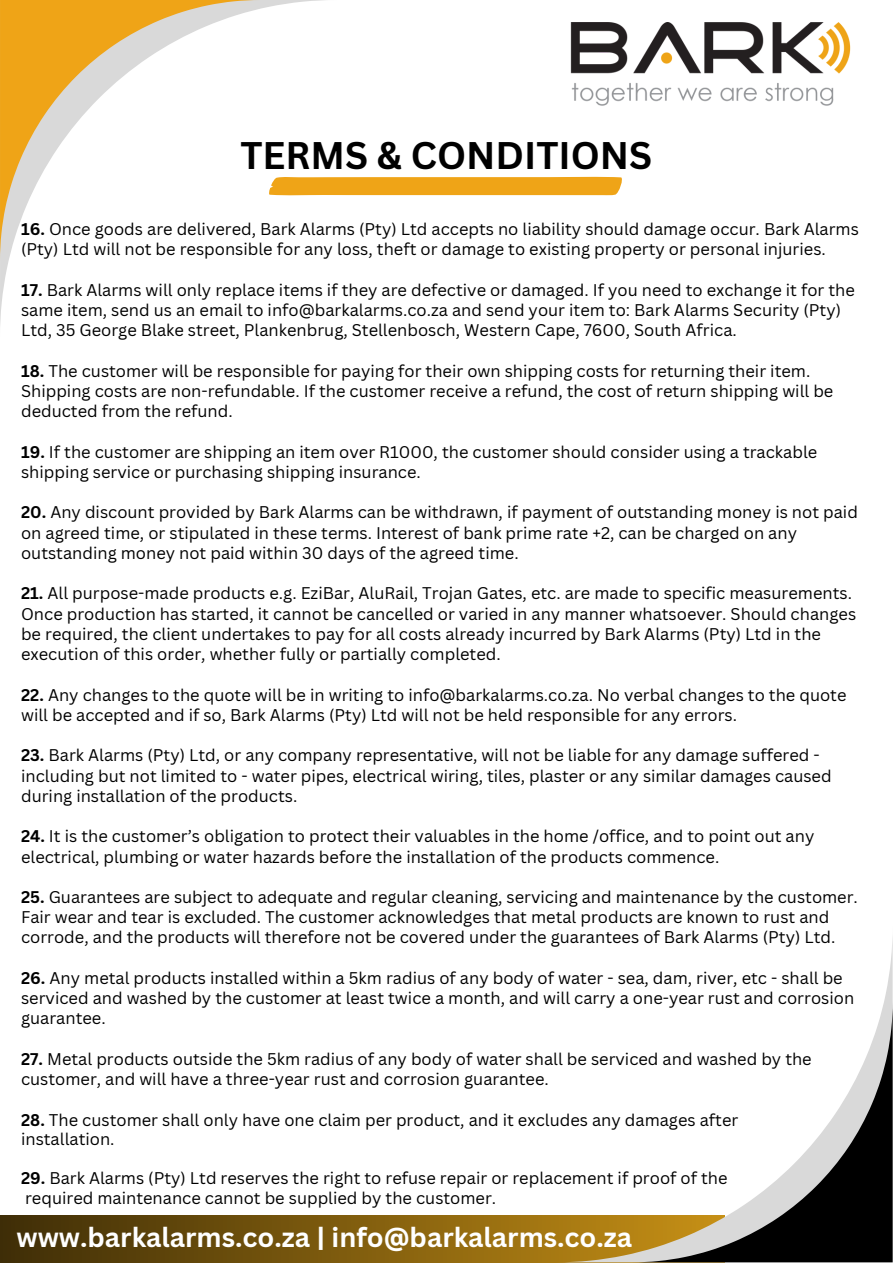
<style>
.page{position:relative;width:893px;height:1264px;background:#fff}
.page>*{position:absolute;margin:0;border:0;box-sizing:border-box;transform-origin:0 0}
.t1{font:700 37.5px "Canva Sans";color:#000}
.t2{font:700 27px "Canva Sans";color:#fff}
.t3{font:16.5px/20.2px "Canva Sans";color:#000}
.s1{font-weight:700}
</style>
<div class="page">
<svg style="left:0;top:0;width:336px;height:324px"></svg>
<svg style="left:0;top:0;width:260px;height:260px"></svg>
<svg style="left:0;top:1215px;width:556px;height:47px;background:#72530c"></svg>
<svg style="left:556px;top:951px;width:336px;height:311px"></svg>
<svg style="left:632px;top:1001px;width:260px;height:261px"></svg>
<img style="left:570px;top:23px;width:280px;height:83px">
<svg style="left:268px;top:176px;width:354px;height:19px;background:#f0aa28"></svg>
<p class="t1" style="left:240px;top:129px;width:413px">TERMS &amp; CONDITIONS</p>
<p class="t3" style="left:21px;top:218px;width:839px"><span class="s1">16.</span> Once goods are delivered, Bark Alarms (Pty) Ltd accepts no liability should damage occur. Bark Alarms (Pty) Ltd will not be responsible for any loss, theft or damage to existing property or personal injuries.</p>
<p class="t3" style="left:21px;top:279px;width:835px"><span class="s1">17.</span> Bark Alarms will only replace items if they are defective or damaged. If you need to exchange it for the same item, send us an email to info@barkalarms.co.za and send your item to: Bark Alarms Security (Pty)<br>Ltd, 35 George Blake street, Plankenbrug, Stellenbosch, Western Cape, 7600, South Africa.</p>
<p class="t3" style="left:21px;top:360px;width:813px"><span class="s1">18.</span> The customer will be responsible for paying for their own shipping costs for returning their item.<br>Shipping costs are non-refundable. If the customer receive a refund, the cost of return shipping will be deducted from the refund.</p>
<p class="t3" style="left:21px;top:441px;width:797px"><span class="s1">19.</span> If the customer are shipping an item over R1000, the customer should consider using a trackable shipping service or purchasing shipping insurance.</p>
<p class="t3" style="left:21px;top:502px;width:838px"><span class="s1">20.</span> Any discount provided by Bark Alarms can be withdrawn, if payment of outstanding money is not paid on agreed time, or stipulated in these terms. Interest of bank prime rate +2, can be charged on any outstanding money not paid within 30 days of the agreed time.</p>
<p class="t3" style="left:21px;top:583px;width:836px"><span class="s1">21.</span> All purpose-made products e.g. EziBar, AluRail, Trojan Gates, etc. are made to specific measurements.<br>Once production has started, it cannot be cancelled or varied in any manner whatsoever. Should changes be required, the client undertakes to pay for all costs already incurred by Bark Alarms (Pty) Ltd in the execution of this order, whether fully or partially completed.</p>
<p class="t3" style="left:21px;top:684px;width:826px"><span class="s1">22.</span> Any changes to the quote will be in writing to info@barkalarms.co.za. No verbal changes to the quote will be accepted and if so, Bark Alarms (Pty) Ltd will not be held responsible for any errors.</p>
<p class="t3" style="left:21px;top:744px;width:812px"><span class="s1">23.</span> Bark Alarms (Pty) Ltd, or any company representative, will not be liable for any damage suffered - including but not limited to - water pipes, electrical wiring, tiles, plaster or any similar damages caused during installation of the products.</p>
<p class="t3" style="left:21px;top:825px;width:794px"><span class="s1">24.</span> It is the customer’s obligation to protect their valuables in the home /office, and to point out any electrical, plumbing or water hazards before the installation of the products commence.</p>
<p class="t3" style="left:21px;top:886px;width:838px"><span class="s1">25.</span> Guarantees are subject to adequate and regular cleaning, servicing and maintenance by the customer.<br>Fair wear and tear is excluded. The customer acknowledges that metal products are known to rust and corrode, and the products will therefore not be covered under the guarantees of Bark Alarms (Pty) Ltd.</p>
<p class="t3" style="left:21px;top:967px;width:834px"><span class="s1">26.</span> Any metal products installed within a 5km radius of any body of water - sea, dam, river, etc - shall be serviced and washed by the customer at least twice a month, and will carry a one-year rust and corrosion guarantee.</p>
<p class="t3" style="left:21px;top:1048px;width:792px"><span class="s1">27.</span> Metal products outside the 5km radius of any body of water shall be serviced and washed by the customer, and will have a three-year rust and corrosion guarantee.</p>
<p class="t3" style="left:21px;top:1109px;width:718px"><span class="s1">28.</span> The customer shall only have one claim per product, and it excludes any damages after</p>
<p class="t3" style="left:21px;top:1128px;width:95px">installation.</p>
<p class="t3" style="left:21px;top:1167px;width:708px"><span class="s1">29.</span> Bark Alarms (Pty) Ltd reserves the right to refuse repair or replacement if proof of the</p>
<p class="t3" style="left:25px;top:1187px;width:472px">required maintenance cannot be supplied by the customer.</p>
<p class="t2" style="left:16px;top:1218px;width:617px">www.barkalarms.co.za | info@barkalarms.co.za</p>
</div>
